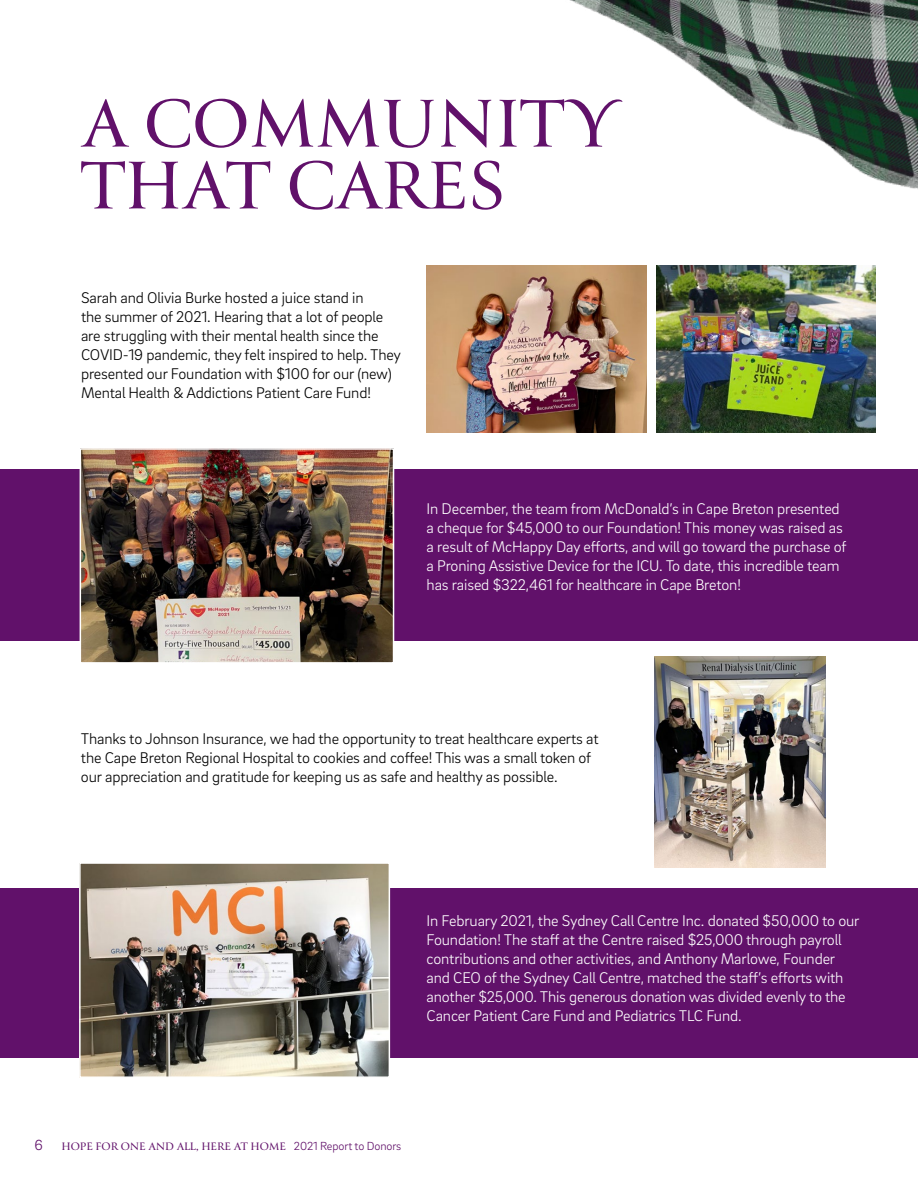
<style>
.page{position:relative;width:918px;height:1188px;background:#fff}
.page>*{position:absolute;margin:0;border:0;box-sizing:border-box;transform-origin:0 0}
.t1{font:600 75px/61.8px "Canto";letter-spacing:-.01em;color:#61116a}
.t2{font:300 15.9px/19px "Brix Sans";letter-spacing:-.01em;color:#fff}
.t3{font:300 15.9px/19px "Brix Sans";letter-spacing:-.01em;color:#000}
.t4{font:600 12px "Canto";letter-spacing:-.01em;color:#61116a}
.s1{font-family:"Brix Sans";font-weight:300;font-size:15px}
.s2{font-family:"Brix Sans";font-weight:300}
</style>
<div class="page">
<div style="left:0;top:888px;width:918px;height:169px;background:#61116a"></div>
<div style="left:0;top:469px;width:918px;height:172px;background:#61116a"></div>
<img style="left:655px;top:656px;width:171px;height:212px">
<img style="left:83px;top:451px;width:308px;height:210px">
<div style="left:80px;top:448px;width:314px;height:216px;border:2px solid #fff"></div>
<img style="left:427px;top:266px;width:219px;height:167px">
<img style="left:656px;top:266px;width:220px;height:167px">
<img style="left:82px;top:865px;width:305px;height:210px">
<div style="left:79px;top:862px;width:311px;height:216px;border:2px solid #fff"></div>
<img style="left:570px;top:0;width:348px;height:189px">
<h1 class="t1" style="left:81px;top:100px;width:540px">A COMMUNITY<br>THAT CARES</h1>
<p class="t3" style="left:81px;top:287px;width:322px">Sarah and Olivia Burke hosted a juice stand in<br>the summer of 2021. Hearing that a lot of people are struggling with their mental health since the COVID-19 pandemic, they felt inspired to help. They presented our Foundation with $100 for our (new)<br>Mental Health &amp; Addictions Patient Care Fund!</p>
<p class="t2" style="left:427px;top:498px;width:422px">In December, the team from McDonald’s in Cape Breton presented a cheque for $45,000 to our Foundation! This money was raised as a result of McHappy Day efforts, and will go toward the purchase of a Proning Assistive Device for the ICU. To date, this incredible team has raised $322,461 for healthcare in Cape Breton!</p>
<p class="t3" style="left:81px;top:729px;width:519px">Thanks to Johnson Insurance, we had the opportunity to treat healthcare experts at the Cape Breton Regional Hospital to cookies and coffee! This was a small token of our appreciation and gratitude for keeping us as safe and healthy as possible.</p>
<p class="t2" style="left:427px;top:911px;width:434px">In February 2021, the Sydney Call Centre Inc. donated $50,000 to our Foundation! The staff at the Centre raised $25,000 through payroll contributions and other activities, and Anthony Marlowe, Founder and CEO of the Sydney Call Centre, matched the staff’s efforts with another $25,000. This generous donation was divided evenly to the Cancer Patient Care Fund and Pediatrics TLC Fund.</p>
<p class="t4" style="left:34px;top:1139px;width:369px"><span class="s1">6</span> HOPE FOR ONE AND ALL, HERE AT HOME <span class="s2">2021 Report to Donors</span></p>
</div>
